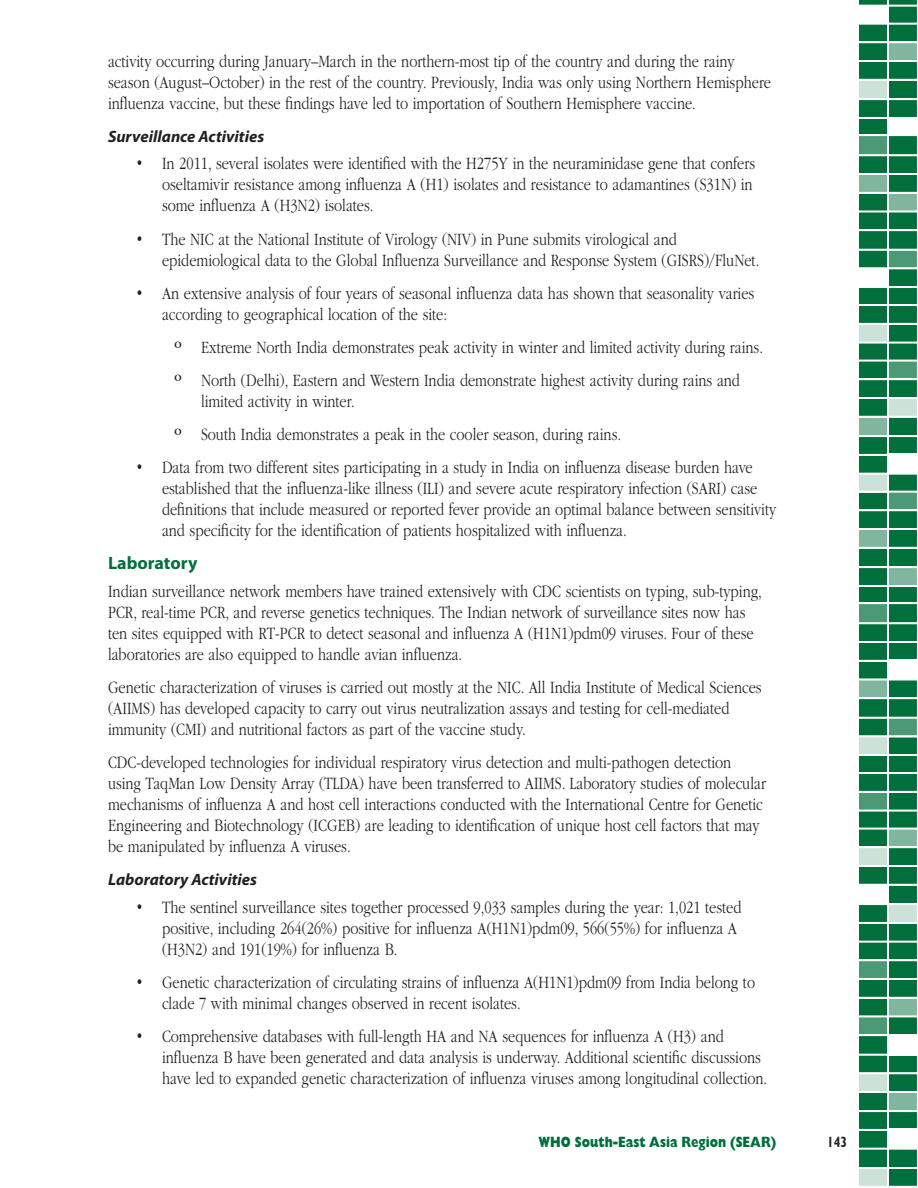
<style>
.page{position:relative;width:918px;height:1188px;background:#fff}
.page>*{position:absolute;margin:0;border:0;box-sizing:border-box;transform-origin:0 0}
.t1{font:300 18px/21px "ITC Garamond Std";color:#231f20;scale:.8 1}
.Heading_4_GREEN{font:700 18px "Myriad Pro";color:#006f3c}
.Heading_5_FIVE{font:italic 700 16.5px "Myriad Pro";color:#231f20}
.t2{font:800 15px "Gill Sans Std";color:#006f3c;scale:.8 1}
.t3{font:700 15px "Gill Sans Std";color:#231f20;scale:.8 1}
.s1{font-family:"Adobe Garamond Pro";font-weight:400;font-size:21px}
</style>
<div class="page">
<svg style="left:859px;top:0;width:58px;height:1186px"></svg>
<p class="t1" style="left:108px;top:51px;width:830px">activity occurring during January–March in the northern-most tip of the country and during the rainy season (August–October) in the rest of the country. Previously, India was only using Northern Hemisphere influenza vaccine, but these findings have led to importation of Southern Hemisphere vaccine.</p>
<p class="Heading_5_FIVE" style="left:108px;top:125px;width:158px">Surveillance Activities</p>
<p class="t1" style="left:162px;top:154px;width:743px;text-indent:-27px">• In 2011, several isolates were identified with the H275Y in the neuraminidase gene that confers oseltamivir resistance among influenza A (H1) isolates and resistance to adamantines (S31N) in some influenza A (H3N2) isolates.</p>
<p class="t1" style="left:162px;top:229px;width:748px;text-indent:-27px">• The NIC at the National Institute of Virology (NIV) in Pune submits virological and epidemiological data to the Global Influenza Surveillance and Response System (GISRS)/FluNet.</p>
<p class="t1" style="left:162px;top:283px;width:742px;text-indent:-27px">• An extensive analysis of four years of seasonal influenza data has shown that seasonality varies according to geographical location of the site:</p>
<p class="t1" style="left:174px;top:337px;width:738px"><span class="s1">ˏ</span> Extreme North India demonstrates peak activity in winter and limited activity during rains.</p>
<p class="t1" style="left:201px;top:370px;width:675px;text-indent:-27px"><span class="s1">ˏ</span> North (Delhi), Eastern and Western India demonstrate highest activity during rains and limited activity in winter.</p>
<p class="t1" style="left:174px;top:424px;width:560px"><span class="s1">ˏ</span> South India demonstrates a peak in the cooler season, during rains.</p>
<p class="t1" style="left:162px;top:457px;width:769px;text-indent:-27px">• Data from two different sites participating in a study in India on influenza disease burden have established that the influenza-like illness (ILI) and severe acute respiratory infection (SARI) case definitions that include measured or reported fever provide an optimal balance between sensitivity and specificity for the identification of patients hospitalized with influenza.</p>
<p class="Heading_4_GREEN" style="left:108px;top:551px;width:91px">Laboratory</p>
<p class="t1" style="left:108px;top:581px;width:819px">Indian surveillance network members have trained extensively with CDC scientists on typing, sub-typing, PCR, real-time PCR, and reverse genetics techniques. The Indian network of surveillance sites now has ten sites equipped with RT-PCR to detect seasonal and influenza A (H1N1)pdm09 viruses. Four of these laboratories are also equipped to handle avian influenza.</p>
<p class="t1" style="left:108px;top:677px;width:819px">Genetic characterization of viruses is carried out mostly at the NIC. All India Institute of Medical Sciences (AIIMS) has developed capacity to carry out virus neutralization assays and testing for cell-mediated immunity (CMI) and nutritional factors as part of the vaccine study.</p>
<p class="t1" style="left:108px;top:752px;width:824px">CDC-developed technologies for individual respiratory virus detection and multi-pathogen detection using TaqMan Low Density Array (TLDA) have been transferred to AIIMS. Laboratory studies of molecular mechanisms of influenza A and host cell interactions conducted with the International Centre for Genetic Engineering and Biotechnology (ICGEB) are leading to identification of unique host cell factors that may be manipulated by influenza A viruses.</p>
<p class="Heading_5_FIVE" style="left:108px;top:869px;width:151px">Laboratory Activities</p>
<p class="t1" style="left:162px;top:897px;width:726px;text-indent:-27px">• The sentinel surveillance sites together processed 9,033 samples during the year: 1,021 tested positive, including 264(26%) positive for influenza A(H1N1)pdm09, 566(55%) for influenza A (H3N2) and 191(19%) for influenza B.</p>
<p class="t1" style="left:162px;top:972px;width:743px;text-indent:-27px">• Genetic characterization of circulating strains of influenza A(H1N1)pdm09 from India belong to clade 7 with minimal changes observed in recent isolates.</p>
<p class="t1" style="left:162px;top:1026px;width:758px;text-indent:-27px">• Comprehensive databases with full-length HA and NA sequences for influenza A (H3) and influenza B have been generated and data analysis is underway. Additional scientific discussions have led to expanded genetic characterization of influenza viruses among longitudinal collection.</p>
<p class="t2" style="left:538px;top:1133px;width:299px">WHO South-East Asia Region (SEAR)</p>
<p class="t3" style="left:827px;top:1133px;width:26px">143</p>
</div>
